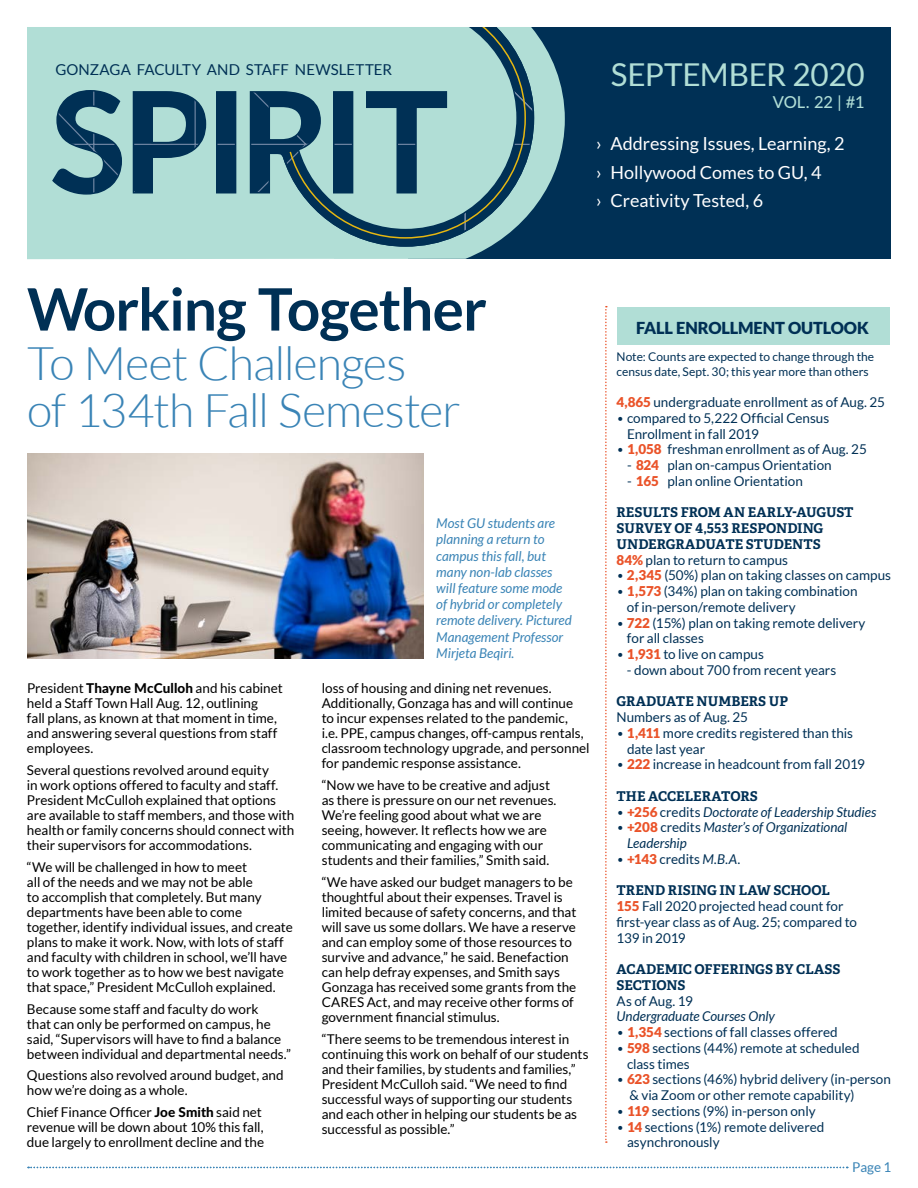
<style>
.page{position:relative;width:918px;height:1188px;background:#fff}
.page>*{position:absolute;margin:0;border:0;box-sizing:border-box;transform-origin:0 0}
.t1{font:700 58.5px "Lato";letter-spacing:-.02em;color:#003055}
.t2{font:300 46.5px/46.5px "Lato";letter-spacing:-.02em;color:#3a84b6}
.t3{font:31.5px "Lato";letter-spacing:-.01em;color:#b1ded6}
.t4{font:18px/28.3px "Lato";color:#fff}
.t5{font:900 16.5px "Lato";letter-spacing:-.01em;color:#003055}
.t6{font:500 16.5px "Lato";color:#b1ded6}
.t7{font:15px "Lato";letter-spacing:.005em;color:#003055}
.t8{font:13.5px/15px "Lato";color:#000}
.t9{font:13.5px/15.8px "Lato";color:#003055}
.t10{font:italic 13.5px/16.2px "Lato";color:#3a84b6}
.t11{font:700 13.5px/15.8px "Adelle";color:#003055}
.t12{font:italic 13.5px/15.8px "Lato";color:#003055}
.t13{font:13.5px "Lato";color:#3a84b6}
.t14{font:12px/15px "Lato";color:#003055}
.s1{font-weight:800}
.s2{font-weight:900;color:#ea5329}
.s3{font-weight:300}
.s4{font-weight:300;font-style:normal}
.s5{font-weight:900;font-style:normal;color:#ea5329}
.s6{font-style:normal}
.s7{font-style:italic}
</style>
<div class="page">
<div style="left:409px;top:27px;width:482px;height:231px;background:#003055"></div>
<svg style="left:27px;top:27px;width:538px;height:232px;fill:#b1ded6"></svg>
<svg style="left:51px;top:27px;width:228px;height:220px;background:#84b2b5"></svg>
<svg style="left:279px;top:27px;width:256px;height:220px"></svg>
<svg style="left:288px;top:27px;width:239px;height:212px;background:#84b1b2"></svg>
<div style="left:617px;top:307px;width:273px;height:38px;background:#b1ded6"></div>
<svg style="left:28px;top:1167px;width:820px;height:1px"></svg>
<img style="left:27px;top:454px;width:396px;height:205px">
<svg style="left:605px;top:306px;width:2px;height:837px"></svg>
<p class="t7" style="left:55px;top:61px;width:338px">GONZAGA FACULTY AND STAFF NEWSLETTER</p>
<h3 class="t3" style="left:611px;top:57px;width:255px">SEPTEMBER 2020</h3>
<p class="t6" style="left:773px;top:90px;width:93px">VOL. 22 | #1</p>
<h3 class="t4" style="left:596px;top:130px;width:250px">› Addressing Issues, Learning, 2 › Hollywood Comes to GU, 4<br>› Creativity Tested, 6</h3>
<h1 class="t1" style="left:27px;top:276px;width:461px">Working Together</h1>
<h2 class="t2" style="left:27px;top:340px;width:435px">To Meet Challenges<br>of 134th Fall Semester</h2>
<p class="t8" style="left:27px;top:681px;width:257px">President <span class="s1">Thayne McCulloh</span> and his cabinet held a Staff Town Hall Aug. 12, outlining<br>fall plans, as known at that moment in time, and answering several questions from staff employees.</p>
<p class="t8" style="left:27px;top:763px;width:269px">Several questions revolved around equity<br>in work options offered to faculty and staff.<br>President McCulloh explained that options are available to staff members, and those with health or family concerns should connect with their supervisors for accommodations.</p>
<p class="t8" style="left:27px;top:859px;width:267px">“We will be challenged in how to meet<br>all of the needs and we may not be able<br>to accomplish that completely. But many departments have been able to come together, identify individual issues, and create plans to make it work. Now, with lots of staff and faculty with children in school, we’ll have to work together as to how we best navigate that space,” President McCulloh explained.</p>
<p class="t8" style="left:27px;top:1001px;width:266px">Because some staff and faculty do work<br>that can only be performed on campus, he said, “Supervisors will have to find a balance between individual and departmental needs.”</p>
<p class="t8" style="left:27px;top:1068px;width:258px">Questions also revolved around budget, and how we’re doing as a whole.</p>
<p class="t8" style="left:27px;top:1105px;width:239px">Chief Finance Officer <span class="s1">Joe Smith</span> said net revenue will be down about 10% this fall, due largely to enrollment decline and the</p>
<p class="t10" style="left:436px;top:516px;width:137px">Most GU students are planning a return to campus this fall, but many non-lab classes will feature some mode of hybrid or completely remote delivery. Pictured<br>Management Professor<br>Mirjeta Beqiri.</p>
<p class="t8" style="left:322px;top:681px;width:269px">loss of housing and dining net revenues.<br>Additionally, Gonzaga has and will continue<br>to incur expenses related to the pandemic,<br>i.e. PPE, campus changes, off-campus rentals, classroom technology upgrade, and personnel for pandemic response assistance.</p>
<p class="t8" style="left:322px;top:778px;width:236px">“Now we have to be creative and adjust as there is pressure on our net revenues.<br>We’re feeling good about what we are seeing, however. It reflects how we are communicating and engaging with our students and their families,” Smith said.</p>
<p class="t8" style="left:322px;top:874px;width:256px">“We have asked our budget managers to be thoughtful about their expenses. Travel is limited because of safety concerns, and that will save us some dollars. We have a reserve and can employ some of those resources to survive and advance,” he said. Benefaction can help defray expenses, and Smith says Gonzaga has received some grants from the CARES Act, and may receive other forms of government financial stimulus.</p>
<p class="t8" style="left:322px;top:1031px;width:269px">“There seems to be tremendous interest in continuing this work on behalf of our students and their families, by students and families,” President McCulloh said. “We need to find successful ways of supporting our students and each other in helping our students be as successful as possible.”</p>
<p class="t5" style="left:636px;top:318px;width:234px">FALL ENROLLMENT OUTLOOK</p>
<p class="t14" style="left:616px;top:349px;width:259px">Note: Counts are expected to change through the census date, Sept. 30; this year more than others</p>
<p class="t9" style="left:616px;top:394px;width:270px"><span class="s2">4,865</span> undergraduate enrollment as of Aug. 25</p>
<p class="t9" style="left:627px;top:410px;width:204px;text-indent:-11px"><span class="s3">•</span> compared to 5,222 Official Census<br>Enrollment in fall 2019</p>
<p class="t9" style="left:617px;top:441px;width:252px"><span class="s3">•</span> <span class="s2">1,058</span> freshman enrollment as of Aug. 25</p>
<p class="t9" style="left:627px;top:457px;width:206px">- <span class="s2">824</span> plan on-campus Orientation</p>
<p class="t9" style="left:627px;top:473px;width:177px">- <span class="s2">165</span> plan online Orientation</p>
<p class="t11" style="left:616px;top:505px;width:239px">RESULTS FROM AN EARLY-AUGUST<br>SURVEY OF 4,553 RESPONDING<br>UNDERGRADUATE STUDENTS</p>
<p class="t9" style="left:616px;top:552px;width:173px"><span class="s2">84%</span> plan to return to campus</p>
<p class="t9" style="left:616px;top:568px;width:276px"><span class="s3">•</span> <span class="s2">2,345</span> (50%) plan on taking classes on campus</p>
<p class="t9" style="left:627px;top:583px;width:232px;text-indent:-11px"><span class="s3">•</span> <span class="s2">1,573</span> (34%) plan on taking combination of in-person/remote delivery</p>
<p class="t9" style="left:627px;top:615px;width:240px;text-indent:-11px"><span class="s3">•</span> <span class="s2">722</span> (15%) plan on taking remote delivery for all classes</p>
<p class="t9" style="left:616px;top:646px;width:149px"><span class="s3">•</span> <span class="s2">1,931</span> to live on campus</p>
<p class="t9" style="left:627px;top:662px;width:211px">- down about 700 from recent years</p>
<p class="t11" style="left:616px;top:694px;width:173px">GRADUATE NUMBERS UP</p>
<p class="t9" style="left:616px;top:709px;width:133px">Numbers as of Aug. 25</p>
<p class="t9" style="left:627px;top:725px;width:228px;text-indent:-11px"><span class="s3">•</span> <span class="s2">1,411</span> more credits registered than this date last year</p>
<p class="t9" style="left:617px;top:757px;width:250px"><span class="s3">•</span> <span class="s2">222</span> increase in headcount from fall 2019</p>
<p class="t11" style="left:617px;top:788px;width:143px">THE ACCELERATORS</p>
<p class="t12" style="left:617px;top:804px;width:261px"><span class="s4">•</span> <span class="s5">+256</span> <span class="s6">credits</span> Doctorate of Leadership Studies</p>
<p class="t12" style="left:627px;top:820px;width:222px;text-indent:-11px"><span class="s4">•</span> <span class="s5">+208</span> <span class="s6">credits</span> Master’s of Organizational<br>Leadership</p>
<p class="t9" style="left:617px;top:851px;width:126px"><span class="s3">•</span> <span class="s2">+143</span> credits <span class="s7">M.B.A.</span></p>
<p class="t11" style="left:617px;top:883px;width:215px">TREND RISING IN LAW SCHOOL</p>
<p class="t9" style="left:617px;top:898px;width:242px"><span class="s2">155</span> Fall 2020 projected head count for first-year class as of Aug. 25; compared to<br>139 in 2019</p>
<p class="t11" style="left:617px;top:962px;width:225px">ACADEMIC OFFERINGS BY CLASS<br>SECTIONS</p>
<p class="t9" style="left:617px;top:993px;width:78px">As of Aug. 19</p>
<p class="t12" style="left:617px;top:1009px;width:160px">Undergraduate Courses Only</p>
<p class="t9" style="left:617px;top:1024px;width:223px"><span class="s3">•</span> <span class="s2">1,354</span> sections of fall classes offered</p>
<p class="t9" style="left:627px;top:1040px;width:234px;text-indent:-11px"><span class="s3">•</span> <span class="s2">598</span> sections (44%) remote at scheduled class times</p>
<p class="t9" style="left:630px;top:1072px;width:263px;text-indent:-13px"><span class="s3">•</span> <span class="s2">623</span> sections (46%) hybrid delivery (in-person &amp; via Zoom or other remote capability)</p>
<p class="t9" style="left:617px;top:1103px;width:201px"><span class="s3">•</span> <span class="s2">119</span> sections (9%) in-person only</p>
<p class="t9" style="left:627px;top:1119px;width:199px;text-indent:-11px"><span class="s3">•</span> <span class="s2">14</span> sections (1%) remote delivered asynchronously</p>
<p class="t13" style="left:852px;top:1159px;width:41px">Page 1</p>
</div>
